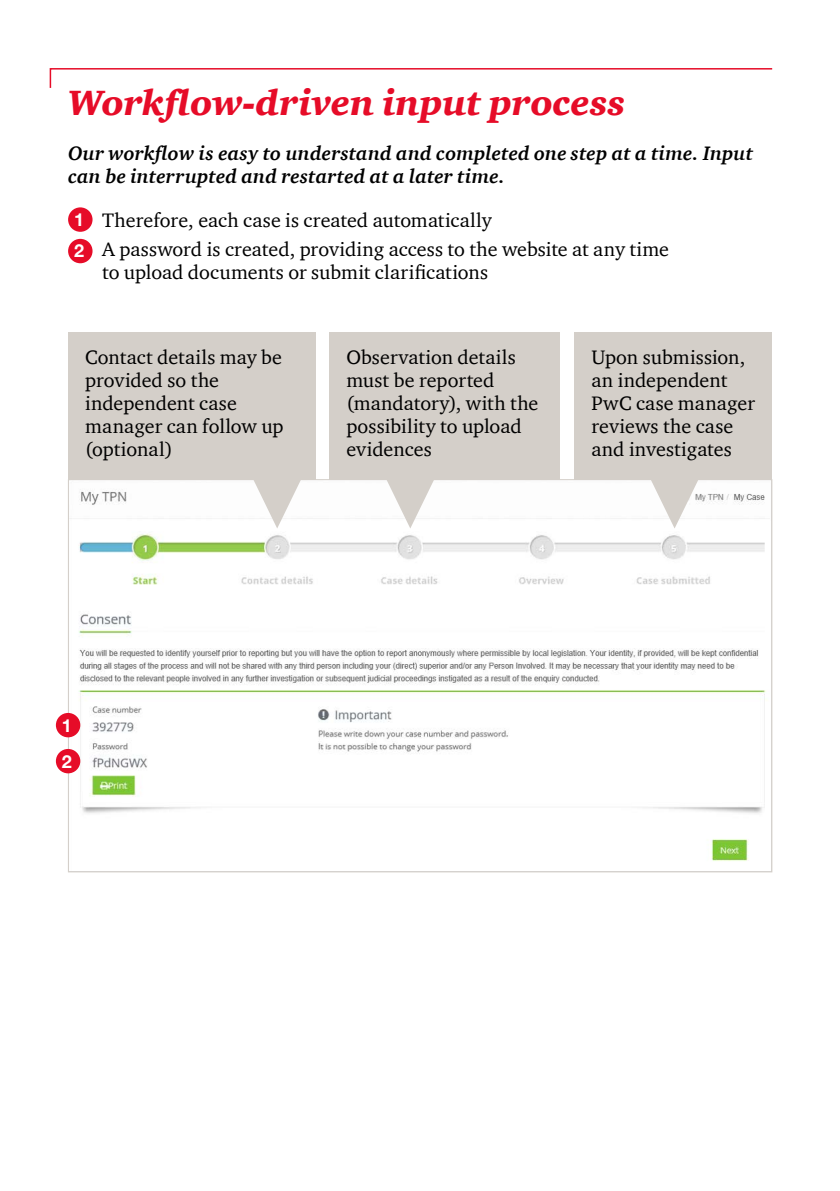
<style>
.page{position:relative;width:840px;height:1191px;background:#fff}
.page>*{position:absolute;margin:0;border:0;box-sizing:border-box;transform-origin:0 0}
.t1{font:italic 900 36px "ITC Charter Com";color:#e60c28}
.t2{font:20px/23px "ITC Charter Com";letter-spacing:.005em;color:#000}
.t3{font:italic 700 20px/23px "ITC Charter Com";letter-spacing:.01em;color:#000}
.t4{font:700 18px/31.4px "Helvetica Neue LT Std";color:#fff}
</style>
<div class="page">
<div style="left:68px;top:207px;width:24px;height:25px;background:#e60c28;border-radius:50%"></div>
<div style="left:68px;top:239px;width:24px;height:24px;background:#e60c28;border-radius:50%"></div>
<img style="left:70px;top:491px;width:696px;height:370px">
<div style="left:56px;top:713px;width:24px;height:24px;background:#e60c28;border-radius:50%"></div>
<div style="left:56px;top:749px;width:24px;height:24px;background:#e60c28;border-radius:50%"></div>
<div style="left:68px;top:332px;width:247px;height:147px;background:#d4cfc9"></div>
<div style="left:329px;top:332px;width:231px;height:147px;background:#d4cfc9"></div>
<div style="left:574px;top:332px;width:197px;height:147px;background:#d4cfc9"></div>
<svg style="left:648px;top:479px;width:52px;height:49px"></svg>
<svg style="left:384px;top:479px;width:52px;height:49px"></svg>
<svg style="left:251px;top:479px;width:52px;height:49px"></svg>
<svg style="left:49px;top:68px;width:724px;height:20px"></svg>
<h1 class="t1" style="left:68px;top:80px;width:558px">Workflow-driven input process</h1>
<p class="t3" style="left:68px;top:142px;width:686px">Our workflow is easy to understand and completed one step at a time. Input can be interrupted and restarted at a later time.</p>
<p class="t4" style="left:74px;top:203px;width:12px">1<br>2</p>
<p class="t2" style="left:102px;top:206px;width:568px;line-height:29px">Therefore, each case is created automatically<br>A password is created, providing access to the website at any time</p>
<p class="t2" style="left:102px;top:261px;width:387px">to upload documents or submit clarifications</p>
<p class="t2" style="left:85px;top:345px;width:200px">Contact details may be provided so the independent case manager can follow up (optional)</p>
<p class="t2" style="left:346px;top:345px;width:193px">Observation details must be reported (mandatory), with the possibility to upload evidences</p>
<p class="t2" style="left:591px;top:345px;width:165px">Upon submission, an independent<br>PwC case manager reviews the case and investigates</p>
<p class="t4" style="left:62px;top:706px;width:12px;line-height:36px">1<br>2</p>
</div>
